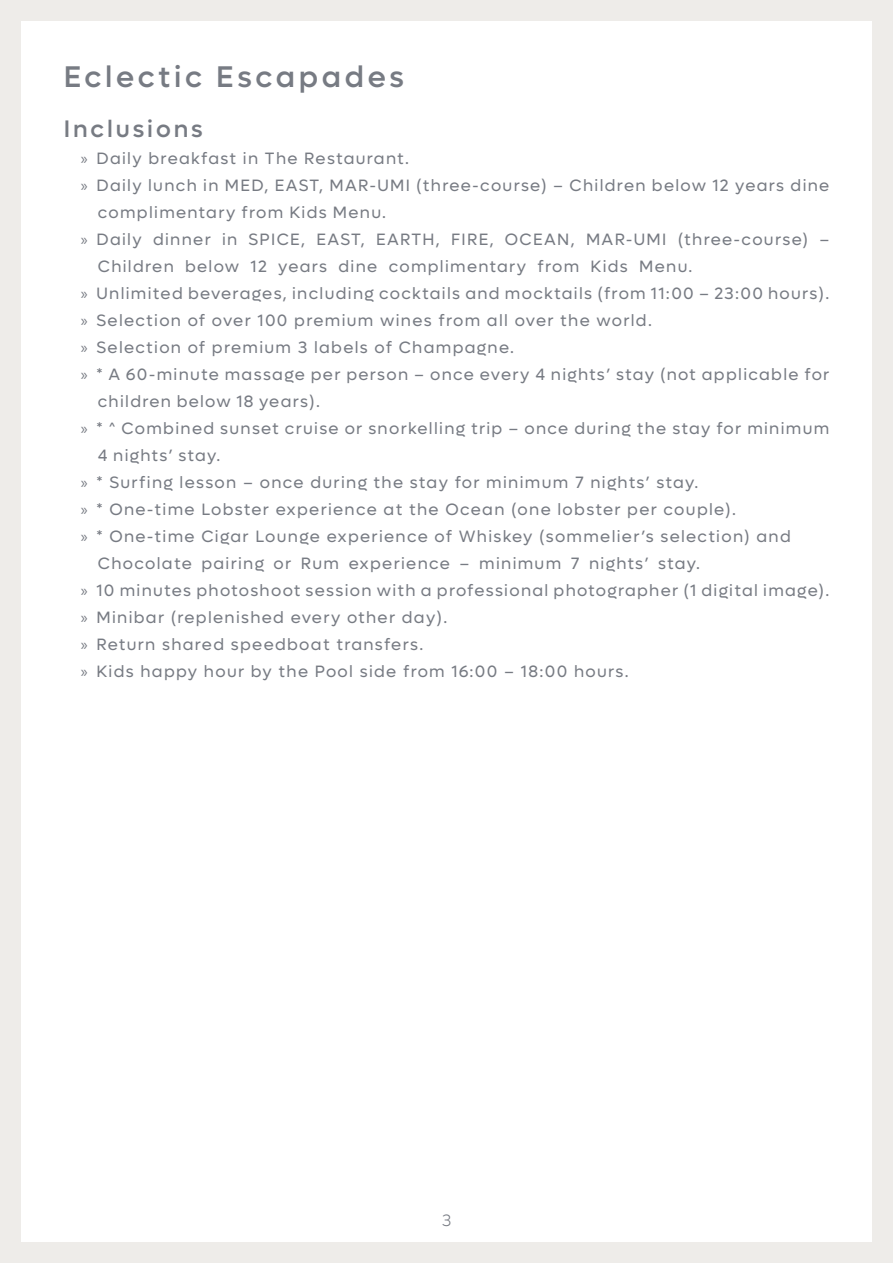
<style>
.page{position:relative;width:893px;height:1263px;background:#eeece9}
.page>*{position:absolute;margin:0;border:0;box-sizing:border-box;transform-origin:0 0}
.Heading_1{font:500 30px "Lufga";letter-spacing:.12em;color:#777b83}
.t1{font:500 24px "Lufga";letter-spacing:.12em;color:#777b83}
.t2{font:16.5px/27px "Lufga";letter-spacing:.08em;color:#777b83}
.t3{font:300 16.5px "Lufga";color:#777b83}
.s1{font-family:"Myriad Pro"}
</style>
<div class="page">
<div style="left:21px;top:21px;width:851px;height:1221px;background:#fff"></div>
<p class="Heading_1" style="left:64px;top:59px;width:342px">Eclectic Escapades</p>
<p class="t1" style="left:64px;top:114px;width:140px">Inclusions</p>
<p class="t2" style="left:81px;top:145px;width:330px"><span class="s1">»</span> Daily breakfast in The Restaurant.</p>
<p class="t2" style="left:98px;top:172px;width:733px;text-indent:-17px"><span class="s1">»</span> Daily lunch in MED, EAST, MAR-UMI (three-course) – Children below 12 years dine complimentary from Kids Menu.</p>
<p class="t2" style="left:98px;top:226px;width:733px;text-indent:-17px"><span class="s1">»</span> Daily dinner in SPICE, EAST, EARTH, FIRE, OCEAN, MAR-UMI (three-course) –<br>Children below 12 years dine complimentary from Kids Menu.</p>
<p class="t2" style="left:81px;top:280px;width:750px"><span class="s1">»</span> Unlimited beverages, including cocktails and mocktails (from 11:00 – 23:00 hours).</p>
<p class="t2" style="left:81px;top:307px;width:573px"><span class="s1">»</span> Selection of over 100 premium wines from all over the world.</p>
<p class="t2" style="left:81px;top:334px;width:435px"><span class="s1">»</span> Selection of premium 3 labels of Champagne.</p>
<p class="t2" style="left:98px;top:361px;width:733px;text-indent:-17px"><span class="s1">»</span> * A 60-minute massage per person – once every 4 nights’ stay (not applicable for children below 18 years).</p>
<p class="t2" style="left:98px;top:415px;width:733px;text-indent:-17px"><span class="s1">»</span> * ^ Combined sunset cruise or snorkelling trip – once during the stay for minimum<br>4 nights’ stay.</p>
<p class="t2" style="left:81px;top:469px;width:619px"><span class="s1">»</span> * Surfing lesson – once during the stay for minimum 7 nights’ stay.</p>
<p class="t2" style="left:81px;top:496px;width:657px"><span class="s1">»</span> * One-time Lobster experience at the Ocean (one lobster per couple).</p>
<p class="t2" style="left:98px;top:523px;width:695px;text-indent:-17px"><span class="s1">»</span> * One-time Cigar Lounge experience of Whiskey (sommelier’s selection) and<br>Chocolate pairing or Rum experience – minimum 7 nights’ stay.</p>
<p class="t2" style="left:81px;top:577px;width:750px"><span class="s1">»</span> 10 minutes photoshoot session with a professional photographer (1 digital image).</p>
<p class="t2" style="left:81px;top:604px;width:368px"><span class="s1">»</span> Minibar (replenished every other day).</p>
<p class="t2" style="left:81px;top:631px;width:344px"><span class="s1">»</span> Return shared speedboat transfers.</p>
<p class="t2" style="left:81px;top:658px;width:549px"><span class="s1">»</span> Kids happy hour by the Pool side from 16:00 – 18:00 hours.</p>
<p class="t3" style="left:442px;top:1211px;width:11px">3</p>
</div>
